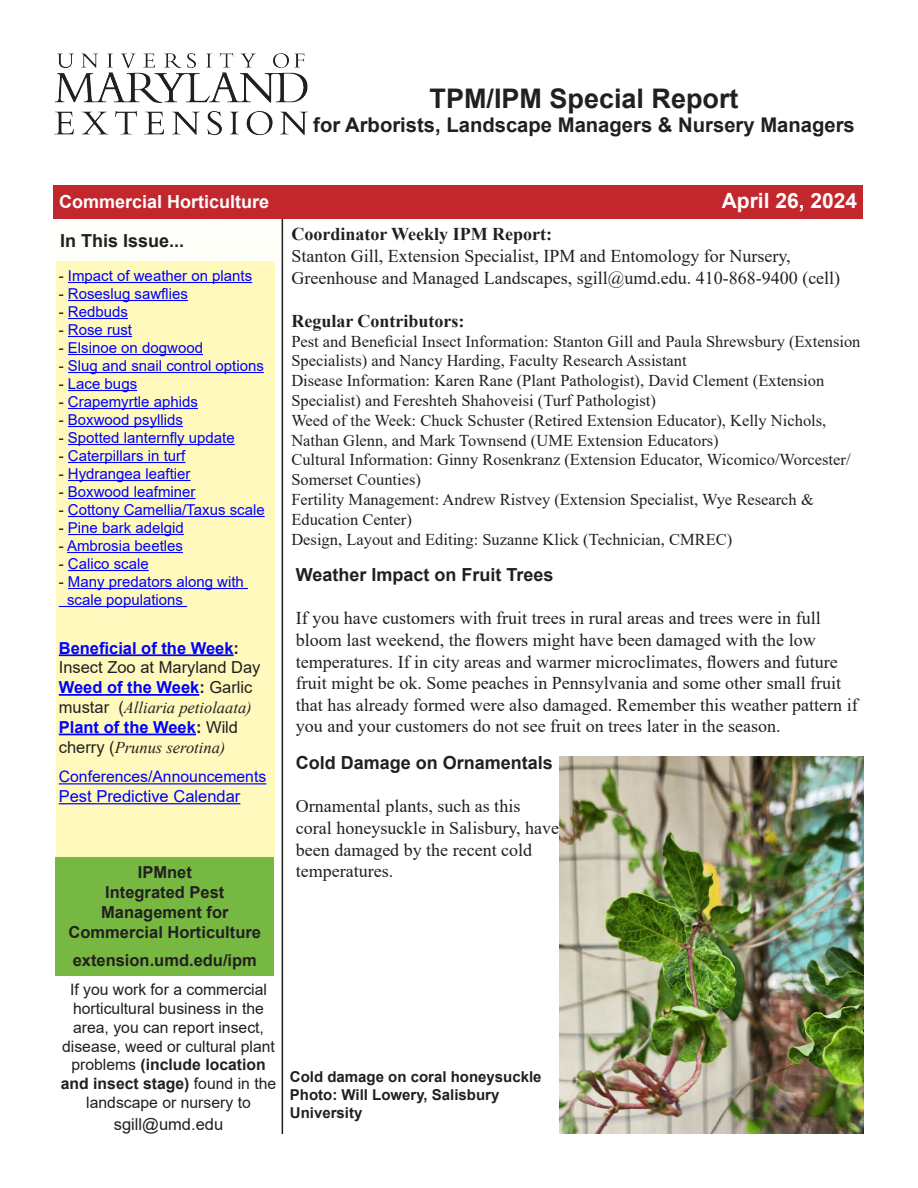
<style>
.page{position:relative;width:918px;height:1188px;background:#fff}
.page>*{position:absolute;margin:0;border:0;box-sizing:border-box;transform-origin:0 0}
.t1{font:700 27px "Arial";color:#231f20}
.t2{font:700 21px "Arial";color:#fffdfc}
.t3{font:700 20.25px "Arial";color:#231f20}
.t4{font:18px/21.6px "Times New Roman";color:#231f20}
.t5{font:700 18px "Arial";color:#231f20}
.t6{font:700 18px "Times New Roman";color:#231f20}
.t7{font:700 18px "Arial";color:#fffdfc}
.t8{font:16.5px/19.8px "Times New Roman";color:#231f20}
.t9{font:italic 16.5px/19.8px "Times New Roman";color:#231f20}
.t10{font:700 16.5px/19.8px "Arial";color:#231f20}
.t11{font:16.5px/19.8px "Arial";color:#231f20}
.t12{font:16.5px "Arial";color:#00f}
.t13{font:15.75px/18.9px "Arial";color:#231f20;text-align:center}
.t14{font:15.75px "Arial";color:#00f}
.t15{font:15px/18px "Arial";color:#00f}
.t16{font:700 15px/18px "Arial";color:#231f20}
.s1{color:#231f20}
.s2{font-weight:700;color:#00f}
.s3{font-weight:700}
.s4{font-family:"Arial";font-weight:700;font-style:normal;color:#00f}
.s5{font-family:"Arial";font-weight:700;font-style:normal}
.s6{font-family:"Arial";font-style:normal}
</style>
<div class="page">
<div style="left:53px;top:185px;width:810px;height:34px;background:#c1272d"></div>
<div style="left:54px;top:228px;width:228px;height:34px;background:#fffffa"></div>
<hr style="left:282px;top:219px;width:1px;height:915px;background:#231f20">
<img style="left:54px;top:54px;width:254px;height:82px">
<div style="left:56px;top:261px;width:218px;height:596px;background:#fff9bd"></div>
<hr style="left:68px;top:282px;width:184px;height:1px;background:#00f">
<hr style="left:68px;top:300px;width:120px;height:1px;background:#00f">
<hr style="left:68px;top:318px;width:60px;height:1px;background:#00f">
<hr style="left:68px;top:336px;width:64px;height:1px;background:#00f">
<hr style="left:68px;top:354px;width:135px;height:1px;background:#00f">
<hr style="left:68px;top:372px;width:196px;height:1px;background:#00f">
<hr style="left:68px;top:390px;width:69px;height:1px;background:#00f">
<hr style="left:68px;top:408px;width:130px;height:1px;background:#00f">
<hr style="left:68px;top:426px;width:115px;height:1px;background:#00f">
<hr style="left:68px;top:444px;width:167px;height:1px;background:#00f">
<hr style="left:68px;top:462px;width:118px;height:1px;background:#00f">
<hr style="left:68px;top:480px;width:123px;height:1px;background:#00f">
<hr style="left:68px;top:498px;width:128px;height:1px;background:#00f">
<hr style="left:68px;top:516px;width:197px;height:1px;background:#00f">
<hr style="left:68px;top:534px;width:116px;height:1px;background:#00f">
<hr style="left:67px;top:552px;width:116px;height:1px;background:#00f">
<hr style="left:68px;top:570px;width:81px;height:1px;background:#00f">
<hr style="left:68px;top:588px;width:180px;height:1px;background:#00f">
<hr style="left:59px;top:606px;width:128px;height:1px;background:#00f">
<hr style="left:59px;top:654px;width:175px;height:2px;background:#00f">
<hr style="left:59px;top:694px;width:140px;height:2px;background:#00f">
<hr style="left:59px;top:734px;width:137px;height:1px;background:#00f">
<hr style="left:59px;top:783px;width:207px;height:1px;background:#00f">
<hr style="left:59px;top:803px;width:181px;height:1px;background:#00f">
<div style="left:56px;top:857px;width:218px;height:119px;background:#76b842"></div>
<img style="left:560px;top:756px;width:304px;height:378px">
<h1 class="t1" style="left:430px;top:79px;width:311px">TPM/IPM Special Report</h1>
<p class="t3" style="left:313px;top:111px;width:543px">for Arborists, Landscape Managers &amp; Nursery Managers</p>
<p class="t7" style="left:59px;top:189px;width:212px">Commercial Horticulture</p>
<p class="t2" style="left:722px;top:186px;width:137px">April 26, 2024</p>
<p class="t6" style="left:291px;top:221px;width:262px">Coordinator Weekly IPM Report:</p>
<p class="t4" style="left:291px;top:245px;width:550px">Stanton Gill, Extension Specialist, IPM and Entomology for Nursery,<br>Greenhouse and Managed Landscapes, sgill@umd.edu. 410-868-9400 (cell)</p>
<p class="t6" style="left:291px;top:308px;width:175px">Regular Contributors:</p>
<p class="t8" style="left:291px;top:331px;width:571px">Pest and Beneficial Insect Information: Stanton Gill and Paula Shrewsbury (Extension Specialists) and Nancy Harding, Faculty Research Assistant<br>Disease Information: Karen Rane (Plant Pathologist), David Clement (Extension Specialist) and Fereshteh Shahoveisi (Turf Pathologist)<br>Weed of the Week: Chuck Schuster (Retired Extension Educator), Kelly Nichols, Nathan Glenn, and Mark Townsend (UME Extension Educators)<br>Cultural Information: Ginny Rosenkranz (Extension Educator, Wicomico/Worcester/ Somerset Counties)<br>Fertility Management: Andrew Ristvey (Extension Specialist, Wye Research &amp; Education Center)<br>Design, Layout and Editing: Suzanne Klick (Technician, CMREC)</p>
<p class="t5" style="left:60px;top:228px;width:126px">In This Issue...</p>
<p class="t15" style="left:59px;top:267px;width:195px"><span class="s1">-</span> Impact of weather on plants</p>
<p class="t15" style="left:59px;top:285px;width:131px"><span class="s1">-</span> Roseslug sawflies</p>
<p class="t15" style="left:59px;top:303px;width:71px"><span class="s1">-</span> Redbuds</p>
<p class="t15" style="left:59px;top:321px;width:75px"><span class="s1">-</span> Rose rust</p>
<p class="t15" style="left:59px;top:339px;width:146px"><span class="s1">-</span> Elsinoe on dogwood</p>
<p class="t15" style="left:59px;top:357px;width:207px"><span class="s1">-</span> Slug and snail control options</p>
<p class="t15" style="left:59px;top:375px;width:80px"><span class="s1">-</span> Lace bugs</p>
<p class="t15" style="left:59px;top:393px;width:141px"><span class="s1">-</span> Crapemyrtle aphids</p>
<p class="t15" style="left:59px;top:411px;width:126px"><span class="s1">-</span> Boxwood psyllids</p>
<p class="t15" style="left:59px;top:429px;width:177px"><span class="s1">-</span> Spotted lanternfly update</p>
<p class="t15" style="left:59px;top:447px;width:128px"><span class="s1">-</span> Caterpillars in turf</p>
<p class="t15" style="left:59px;top:465px;width:133px"><span class="s1">-</span> Hydrangea leaftier</p>
<p class="t15" style="left:59px;top:483px;width:138px"><span class="s1">-</span> Boxwood leafminer</p>
<p class="t15" style="left:59px;top:501px;width:207px"><span class="s1">-</span> Cottony Camellia/Taxus scale</p>
<p class="t15" style="left:59px;top:519px;width:127px"><span class="s1">-</span> Pine bark adelgid</p>
<p class="t15" style="left:59px;top:537px;width:126px"><span class="s1">-</span> Ambrosia beetles</p>
<p class="t15" style="left:59px;top:555px;width:92px"><span class="s1">-</span> Calico scale</p>
<p class="t15" style="left:67px;top:573px;width:178px;text-indent:-8px"><span class="s1">-</span> Many predators along with scale populations</p>
<p class="t11" style="left:59px;top:638px;width:203px"><span class="s2">Beneficial of the Week</span><span class="s3">:<br></span>Insect Zoo at Maryland Day</p>
<p class="t9" style="left:59px;top:677px;width:195px"><span class="s4">Weed of the Week</span><span class="s5">:</span> <span class="s6">Garlic mustar (</span>Alliaria petiolaata)</p>
<p class="t9" style="left:59px;top:717px;width:181px"><span class="s4">Plant of the Week</span><span class="s5">:</span> <span class="s6">Wild cherry (</span>Prunus serotina)</p>
<p class="t14" style="left:59px;top:766px;width:209px">Conferences/Announcements</p>
<p class="t12" style="left:59px;top:785px;width:183px">Pest Predictive Calendar</p>
<p class="t5" style="left:296px;top:562px;width:259px">Weather Impact on Fruit Trees</p>
<p class="t4" style="left:296px;top:607px;width:563px">If you have customers with fruit trees in rural areas and trees were in full bloom last weekend, the flowers might have been damaged with the low temperatures. If in city areas and warmer microclimates, flowers and future fruit might be ok. Some peaches in Pennsylvania and some other small fruit that has already formed were also damaged. Remember this weather pattern if you and your customers do not see fruit on trees later in the season.</p>
<p class="t5" style="left:296px;top:750px;width:259px">Cold Damage on Ornamentals</p>
<p class="t4" style="left:296px;top:795px;width:265px">Ornamental plants, such as this coral honeysuckle in Salisbury, have been damaged by the recent cold temperatures.</p>
<p class="t10" style="left:138px;top:863px;width:56px">IPMnet</p>
<p class="t10" style="left:101px;top:882px;width:129px">Integrated Pest<br>Management for</p>
<p class="t10" style="left:69px;top:922px;width:194px">Commercial Horticulture</p>
<p class="t10" style="left:73px;top:951px;width:186px">extension.umd.edu/ipm</p>
<p class="t13" style="left:61px;top:980px;width:217px">If you work for a commercial horticultural business in the area, you can report insect, disease, weed or cultural plant problems <span class="s3">(include location and insect stage)</span> found in the landscape or nursery to</p>
<p class="t11" style="left:114px;top:1114px;width:111px">sgill@umd.edu</p>
<p class="t16" style="left:290px;top:1068px;width:253px">Cold damage on coral honeysuckle</p>
<p class="t16" style="left:290px;top:1086px;width:211px">Photo: Will Lowery, Salisbury<br>University</p>
</div>
